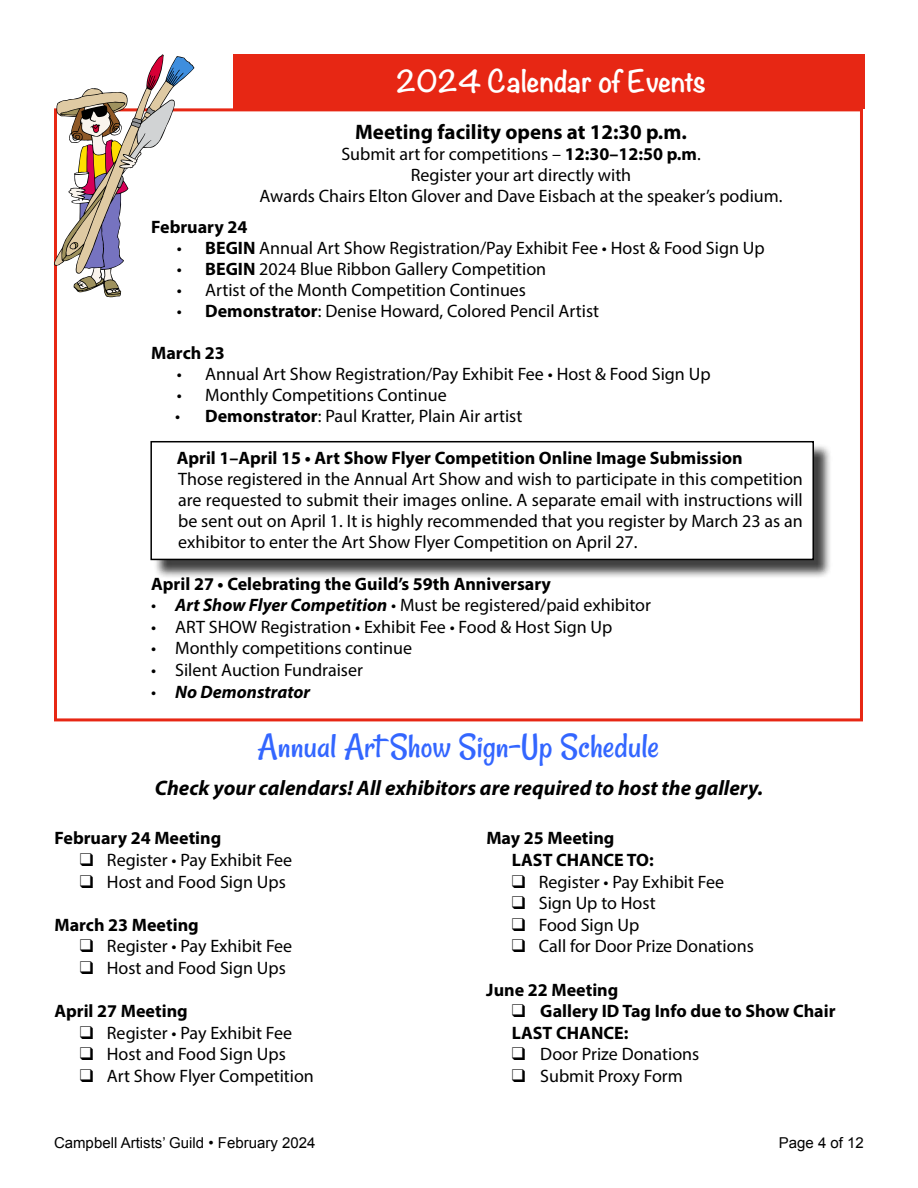
<style>
.page{position:relative;width:918px;height:1188px;background:#fff}
.page>*{position:absolute;margin:0;border:0;box-sizing:border-box;transform-origin:0 0}
.t1{font:36px "Rancho";color:#36f}
.t2{font:700 27px "Noteworthy";color:#fff}
.t3{font:italic 700 21px "Myriad Pro";color:#000}
.t4{font:700 21px "Myriad Pro";color:#000}
.t5{font:18px/21px "Myriad Pro";color:#000;text-align:center}
.t6{font:700 18px/21.6px "Myriad Pro";color:#000}
.t7{font:italic 700 18px "Myriad Pro";color:#000}
.t8{font:15px "Arial";color:#000}
.s1{font-weight:700}
.s2{font-weight:700;font-style:italic}
.s3{font-weight:400;font-style:normal}
</style>
<div class="page">
<div style="left:153px;top:443px;width:680px;height:136px;background:#000;opacity:.75"></div>
<div style="left:151px;top:442px;width:662px;height:117px;background:#fff"></div>
<div style="left:150px;top:441px;width:664px;height:119px;border:2px solid #000"></div>
<div style="left:54px;top:108px;width:809px;height:613px;border:3px solid #e72714"></div>
<div style="left:233px;top:54px;width:631px;height:54px;background:#e72714"></div>
<svg style="left:54px;top:54px;width:140px;height:244px"></svg>
<h2 class="t2" style="left:397px;top:57px;width:311px">2024 Calendar of Events</h2>
<p class="t4" style="left:355px;top:118px;width:333px">Meeting facility opens at 12:30 p.m.</p>
<p class="t5" style="left:260px;top:143px;width:524px">Submit art for competitions – <span class="s1">12:30–12:50 p.m</span>.<br>Register your art directly with<br>Awards Chairs Elton Glover and Dave Eisbach at the speaker’s podium.</p>
<p class="t6" style="left:151px;top:216px;width:98px">February 24</p>
<p class="t5" style="left:177px;top:237px;width:589px">• <span class="s1">BEGIN</span> Annual Art Show Registration/Pay Exhibit Fee • Host &amp; Food Sign Up</p>
<p class="t5" style="left:177px;top:258px;width:371px">• <span class="s1">BEGIN</span> 2024 Blue Ribbon Gallery Competition</p>
<p class="t5" style="left:177px;top:279px;width:351px">• Artist of the Month Competition Continues</p>
<p class="t5" style="left:177px;top:300px;width:424px">• <span class="s1">Demonstrator</span>: Denise Howard, Colored Pencil Artist</p>
<p class="t6" style="left:151px;top:342px;width:75px">March 23</p>
<p class="t5" style="left:177px;top:363px;width:535px">• Annual Art Show Registration/Pay Exhibit Fee • Host &amp; Food Sign Up</p>
<p class="t5" style="left:177px;top:384px;width:272px">• Monthly Competitions Continue</p>
<p class="t5" style="left:175px;top:405px;width:349px">• <span class="s1">Demonstrator</span>: Paul Kratter, Plain Air artist</p>
<p class="t6" style="left:177px;top:447px;width:568px">April 1–April 15 • Art Show Flyer Competition Online Image Submission</p>
<p class="t5" style="left:178px;top:468px;width:626px;text-align:justify">Those registered in the Annual Art Show and wish to participate in this competition are requested to submit their images online. A separate email with instructions will be sent out on April 1. It is highly recommended that you register by March 23 as an exhibitor to enter the Art Show Flyer Competition on April 27.</p>
<p class="t6" style="left:151px;top:572px;width:401px">April 27 • Celebrating the Guild’s 59th Anniversary</p>
<p class="t5" style="left:151px;top:594px;width:501px">• <span class="s2">Art Show Flyer Competition</span> • Must be registered/paid exhibitor</p>
<p class="t5" style="left:151px;top:616px;width:463px">• ART SHOW Registration • Exhibit Fee • Food &amp; Host Sign Up</p>
<p class="t5" style="left:151px;top:638px;width:262px">• Monthly competitions continue</p>
<p class="t5" style="left:151px;top:659px;width:213px">• Silent Auction Fundraiser</p>
<p class="t7" style="left:151px;top:680px;width:161px"><span class="s3">•</span> No Demonstrator</p>
<h1 class="t1" style="left:258px;top:725px;width:403px">Annual Art Show Sign-Up Schedule</h1>
<p class="t3" style="left:155px;top:774px;width:610px">Check your calendars! All exhibitors are required to host the gallery.</p>
<p class="t6" style="left:54px;top:827px;width:168px">February 24 Meeting</p>
<p class="t5" style="left:80px;top:849px;width:214px">❑ Register • Pay Exhibit Fee</p>
<p class="t5" style="left:80px;top:871px;width:207px">❑ Host and Food Sign Ups</p>
<p class="t6" style="left:54px;top:913px;width:146px">March 23 Meeting</p>
<p class="t5" style="left:80px;top:936px;width:214px">❑ Register • Pay Exhibit Fee</p>
<p class="t5" style="left:80px;top:957px;width:207px">❑ Host and Food Sign Ups</p>
<p class="t6" style="left:54px;top:1000px;width:135px">April 27 Meeting</p>
<p class="t5" style="left:80px;top:1022px;width:214px">❑ Register • Pay Exhibit Fee</p>
<p class="t5" style="left:80px;top:1044px;width:207px">❑ Host and Food Sign Ups</p>
<p class="t5" style="left:80px;top:1065px;width:236px">❑ Art Show Flyer Competition</p>
<p class="t6" style="left:512px;top:827px;width:143px;text-indent:-26px">May 25 Meeting<br>LAST CHANCE TO:</p>
<p class="t5" style="left:512px;top:871px;width:214px">❑ Register • Pay Exhibit Fee</p>
<p class="t5" style="left:512px;top:892px;width:145px">❑ Sign Up to Host</p>
<p class="t5" style="left:512px;top:914px;width:129px">❑ Food Sign Up</p>
<p class="t5" style="left:512px;top:936px;width:243px">❑ Call for Door Prize Donations</p>
<p class="t6" style="left:486px;top:978px;width:134px">June 22 Meeting</p>
<p class="t6" style="left:512px;top:1000px;width:325px">❑ Gallery ID Tag Info due to Show Chair<br>LAST CHANCE:</p>
<p class="t5" style="left:512px;top:1044px;width:189px">❑ Door Prize Donations</p>
<p class="t5" style="left:512px;top:1065px;width:173px">❑ Submit Proxy Form</p>
<p class="t8" style="left:54px;top:1133px;width:263px">Campbell Artists’ Guild • February 2024</p>
<p class="t8" style="left:779px;top:1133px;width:87px">Page 4 of 12</p>
</div>
